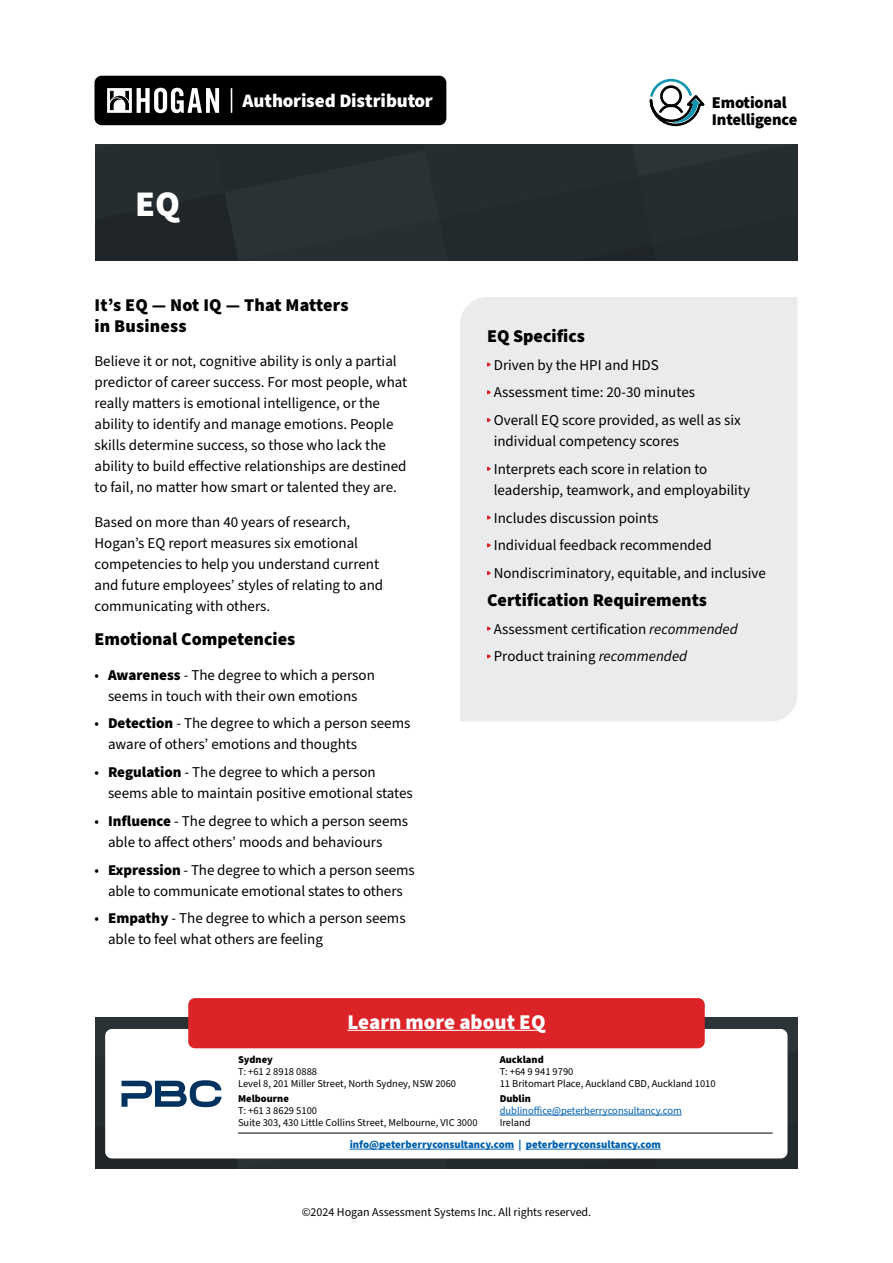
<style>
.page{position:relative;width:893px;height:1263px;background:#fff}
.page>*{position:absolute;margin:0;border:0;box-sizing:border-box;transform-origin:0 0}
.t1{font:900 36px "Source Sans Pro";color:#fff}
.t2{font:900 21px "Source Sans Pro";color:#fff}
.t3{font:900 19.05px "Source Sans Pro";color:#fff}
.t4{font:900 18px/21px "Source Sans Pro";color:#000}
.t5{font:900 16.5px/16.5px "Source Sans Pro";letter-spacing:-.01em;color:#000}
.t6{font:15px/21px "Source Sans Pro";color:#000}
.t7{font:12px "Source Sans Pro";color:#000}
.t8{font:900 10.8px "Source Sans Pro";color:#0061af}
.t9{font:10.5px/12px "Source Sans Pro";color:#000}
.t10{font:10.5px "Source Sans Pro";color:#0061af}
.t11{font:900 10.5px "Source Sans Pro";color:#000}
.s1{font-weight:900}
.s2{font-style:italic}
</style>
<div class="page">
<div style="left:188px;top:998px;width:517px;height:50px;background:#db2328;border-radius:7px"></div>
<div style="left:95px;top:144px;width:702px;height:117px;background:#252d30"></div>
<div style="left:94px;top:76px;width:352px;height:49px;background:#000;border-radius:7px"></div>
<svg style="left:231px;top:88px;width:1px;height:25px"></svg>
<svg style="left:107px;top:88px;width:112px;height:25px"></svg>
<svg style="left:95px;top:1017px;width:702px;height:152px"></svg>
<div style="left:460px;top:297px;width:337px;height:424px;background:#eaebec"></div>
<svg style="left:486px;top:361px;width:6px;height:8px"></svg>
<svg style="left:486px;top:388px;width:6px;height:8px"></svg>
<svg style="left:486px;top:416px;width:6px;height:8px"></svg>
<svg style="left:486px;top:465px;width:6px;height:8px"></svg>
<svg style="left:486px;top:514px;width:6px;height:8px"></svg>
<svg style="left:486px;top:541px;width:6px;height:8px"></svg>
<svg style="left:486px;top:569px;width:6px;height:8px"></svg>
<svg style="left:486px;top:625px;width:6px;height:8px"></svg>
<svg style="left:486px;top:652px;width:6px;height:8px"></svg>
<svg style="left:649px;top:78px;width:56px;height:49px"></svg>
<hr style="left:347px;top:1030px;width:198px;height:1px;background:#fff">
<h1 class="t1" style="left:135px;top:179px;width:46px">EQ</h1>
<p class="t3" style="left:242px;top:87px;width:192px">Authorised Distributor</p>
<p class="t4" style="left:94px;top:294px;width:256px">It’s EQ — Not IQ — That Matters in Business</p>
<p class="t6" style="left:94px;top:351px;width:314px">Believe it or not, cognitive ability is only a partial predictor of career success. For most people, what really matters is emotional intelligence, or the ability to identify and manage emotions. People skills determine success, so those who lack the ability to build effective relationships are destined to fail, no matter how smart or talented they are.</p>
<p class="t6" style="left:94px;top:512px;width:290px">Based on more than 40 years of research, Hogan’s EQ report measures six emotional competencies to help you understand current and future employees’ styles of relating to and communicating with others.</p>
<p class="t4" style="left:94px;top:629px;width:202px">Emotional Competencies</p>
<p class="t6" style="left:94px;top:665px;width:282px;text-align:center">• <span class="s1">Awareness</span> - The degree to which a person seems in touch with their own emotions</p>
<p class="t6" style="left:108px;top:713px;width:304px;text-indent:-14px">• <span class="s1">Detection</span> - The degree to which a person seems aware of others’ emotions and thoughts</p>
<p class="t6" style="left:108px;top:762px;width:306px;text-indent:-14px">• <span class="s1">Regulation</span> - The degree to which a person seems able to maintain positive emotional states</p>
<p class="t6" style="left:108px;top:811px;width:302px;text-indent:-14px">• <span class="s1">Influence</span> - The degree to which a person seems able to affect others’ moods and behaviours</p>
<p class="t6" style="left:94px;top:860px;width:322px;text-align:center">• <span class="s1">Expression</span> - The degree to which a person seems able to communicate emotional states to others</p>
<p class="t6" style="left:108px;top:908px;width:299px;text-indent:-14px">• <span class="s1">Empathy</span> - The degree to which a person seems able to feel what others are feeling</p>
<p class="t5" style="left:712px;top:95px;width:87px">Emotional<br>Intelligence</p>
<p class="t4" style="left:487px;top:326px;width:100px">EQ Specifics</p>
<p class="t6" style="left:494px;top:351px;width:248px;line-height:27.8px">Driven by the HPI and HDS<br>Assessment time: 20-30 minutes<br>Overall EQ score provided, as well as six</p>
<p class="t6" style="left:494px;top:428px;width:215px;line-height:27.8px">individual competency scores<br>Interprets each score in relation to</p>
<p class="t6" style="left:494px;top:477px;width:274px;line-height:27.8px">leadership, teamwork, and employability Includes discussion points<br>Individual feedback recommended Nondiscriminatory, equitable, and inclusive</p>
<p class="t4" style="left:487px;top:590px;width:221px">Certification Requirements</p>
<p class="t6" style="left:494px;top:615px;width:246px;line-height:27.8px">Assessment certification <span class="s2">recommended<br></span>Product training <span class="s2">recommended</span></p>
<h2 class="t2" style="left:347px;top:1007px;width:200px">Learn more about EQ</h2>
<p class="t11" style="left:238px;top:1052px;width:36px">Sydney</p>
<p class="t9" style="left:238px;top:1065px;width:220px">T: +61 2 8918 0888<br>Level 8, 201 Miller Street, North Sydney, NSW 2060</p>
<p class="t11" style="left:238px;top:1091px;width:52px">Melbourne</p>
<p class="t9" style="left:238px;top:1105px;width:241px">T: +61 3 8629 5100<br>Suite 303, 430 Little Collins Street, Melbourne, VIC 3000</p>
<p class="t11" style="left:500px;top:1052px;width:46px">Auckland</p>
<p class="t9" style="left:500px;top:1065px;width:218px">T: +64 9 941 9790<br>11 Britomart Place, Auckland CBD, Auckland 1010</p>
<p class="t11" style="left:500px;top:1091px;width:33px">Dublin</p>
<p class="t10" style="left:500px;top:1104px;width:184px">dublinoffice@peterberryconsultancy.com</p>
<p class="t9" style="left:500px;top:1117px;width:33px">Ireland</p>
<p class="t8" style="left:350px;top:1137px;width:313px">info@peterberryconsultancy.com | peterberryconsultancy.com</p>
<p class="t7" style="left:302px;top:1204px;width:291px">©2024 Hogan Assessment Systems Inc. All rights reserved.</p>
</div>
